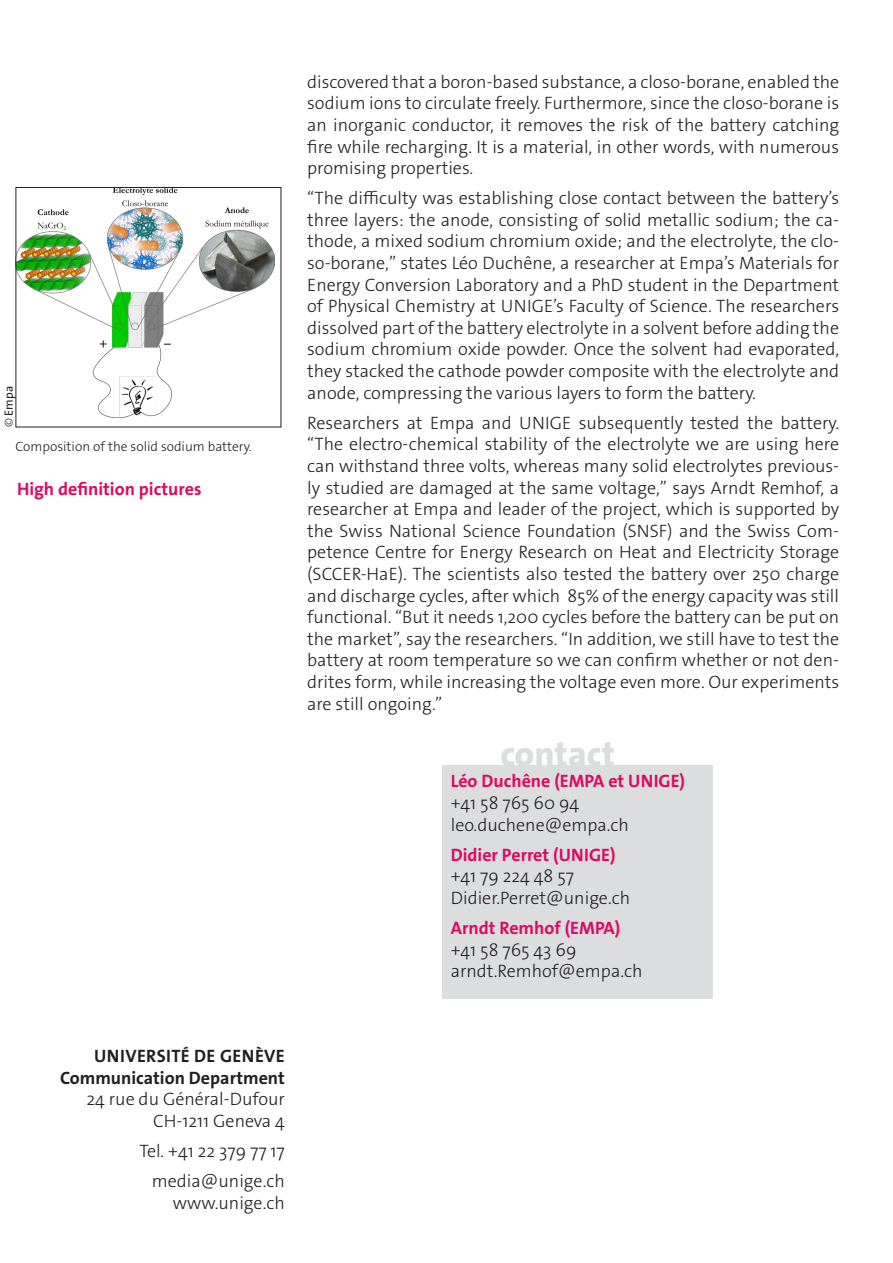
<style>
.page{position:relative;width:893px;height:1263px;background:#fff}
.page>*{position:absolute;margin:0;border:0;box-sizing:border-box;transform-origin:0 0}
._4__texte_courant{font:800 35.7px "The Sans Os F";color:#dcdddf}
._4__texte_courant-2{font:300 18px/21.6px "The Sans Os F";color:#231f20}
.texte_courant{font:300 18px/21.6px "The Sans Os F";color:#231f20;text-align:right}
._4__texte_courant-3{font:700 18px "The Sans Os F";color:#db0a62}
.texte_courant-2{font:700 18px "The Sans Os F";letter-spacing:.02em;color:#231f20}
.t1{font:300 13.5px "The Sans Os F";color:#231f20}
.t2{font:12px "The Sans Os F";color:#231f20}
.s1{font-weight:300}
.s2{font-weight:700;color:#db0a62}
.s3{font-weight:700}
</style>
<div class="page">
<div style="left:442px;top:766px;width:271px;height:233px;background:#dcdddf"></div>
<img style="left:18px;top:189px;width:257px;height:229px">
<p class="t2" style="left:1px;top:427px;width:43px;rotate:-90deg"><span class="s1">©</span> Empa</p>
<p class="t1" style="left:16px;top:438px;width:238px">Composition of the solid sodium battery.</p>
<p class="_4__texte_courant-3" style="left:17px;top:477px;width:186px">High definition pictures</p>
<p class="_4__texte_courant-2" style="left:307px;top:71px;width:533px;text-align:justify">discovered that a boron-based substance, a closo-borane, enabled the sodium ions to circulate freely. Furthermore, since the closo-borane is an inorganic conductor, it removes the risk of the battery catching fire while recharging. It is a material, in other words, with numerous promising properties.</p>
<p class="_4__texte_courant-2" style="left:307px;top:187px;width:533px;text-align:justify">“The difficulty was establishing close contact between the battery’s three layers: the anode, consisting of solid metallic sodium; the ca&shy;thode, a mixed sodium chromium oxide; and the electrolyte, the clo&shy;so-borane,” states Léo Duchêne, a researcher at Empa’s Materials for Energy Conversion Laboratory and a PhD student in the Department of Physical Chemistry at UNIGE’s Faculty of Science. The researchers dissolved part of the battery electrolyte in a solvent before adding the sodium chromium oxide powder. Once the solvent had evaporated, they stacked the cathode powder composite with the electrolyte and anode, compressing the various layers to form the battery.</p>
<p class="_4__texte_courant-2" style="left:307px;top:412px;width:533px;text-align:justify">Researchers at Empa and UNIGE subsequently tested the battery. “The electro-chemical stability of the electrolyte we are using here can withstand three volts, whereas many solid electrolytes previous&shy;ly studied are damaged at the same voltage,” says Arndt Remhof, a researcher at Empa and leader of the project, which is supported by the Swiss National Science Foundation (SNSF) and the Swiss Com&shy;petence Centre for Energy Research on Heat and Electricity Storage (SCCER-HaE). The scientists also tested the battery over 250 charge and discharge cycles, after which 85% of the energy capacity was still functional. “But it needs 1,200 cycles before the battery can be put on the market”, say the researchers. “In addition, we still have to test the battery at room temperature so we can confirm whether or not den&shy;drites form, while increasing the voltage even more. Our experiments are still ongoing.”</p>
<p class="_4__texte_courant" style="left:500px;top:731px;width:116px">contact</p>
<p class="_4__texte_courant-2" style="left:451px;top:771px;width:236px"><span class="s2">Léo Duchêne (EMPA et UNIGE) </span>+41 58 765 60 94 leo.duchene@empa.ch</p>
<p class="_4__texte_courant-2" style="left:451px;top:844px;width:181px"><span class="s2">Didier Perret (UNIGE) </span>+41 79 224 48 57<br>Didier.Perret@unige.ch</p>
<p class="_4__texte_courant-3" style="left:451px;top:916px;width:171px">Arndt Remhof (EMPA)</p>
<p class="_4__texte_courant-2" style="left:451px;top:939px;width:193px">+41 58 765 43 69 arndt.Remhof@empa.ch</p>
<p class="texte_courant-2" style="left:94px;top:1044px;width:192px">UNIVERSITÉ DE GENÈVE</p>
<p class="texte_courant" style="left:60px;top:1067px;width:226px"><span class="s3">Communication Department<br></span>24 rue du Général-Dufour<br>CH-1211 Geneva 4</p>
<p class="texte_courant" style="left:139px;top:1140px;width:147px">Tel. +41 22 379 77 17</p>
<p class="texte_courant" style="left:152px;top:1170px;width:135px">media@unige.ch www.unige.ch</p>
</div>
